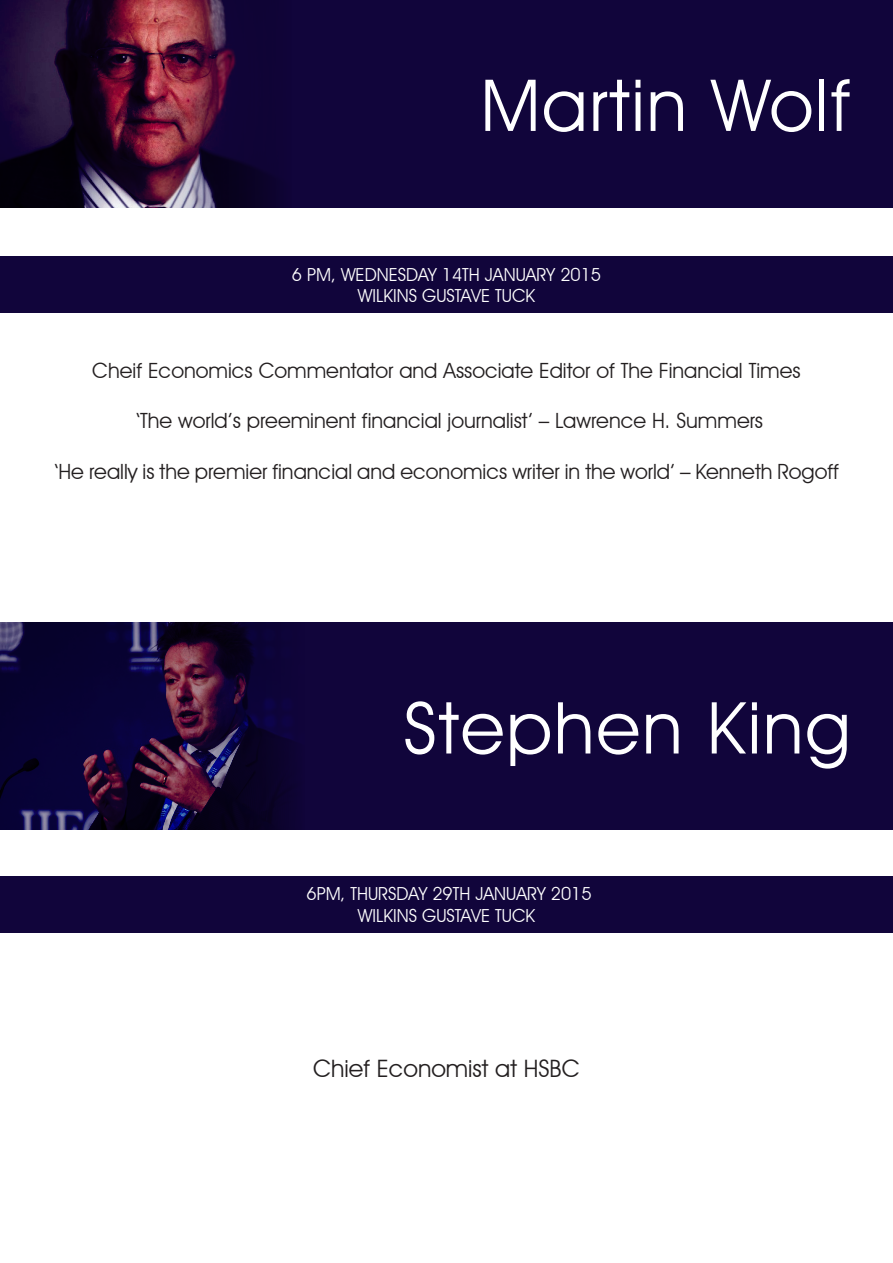
<style>
.page{position:relative;width:893px;height:1263px;background:#fff}
.page>*{position:absolute;margin:0;border:0;box-sizing:border-box;transform-origin:0 0}
.t1{font:72px "Avant Garde IT Cby BT";letter-spacing:.03em;color:#fff}
.t2{font:24px "Avant Garde IT Cby BT";color:#231f20}
.t3{font:21px "Avant Garde IT Cby BT";color:#231f20}
.t4{font:18px "Avant Garde IT Cby BT";color:#fff}
</style>
<div class="page">
<div style="left:0;top:0;width:893px;height:207px;background:#11053b"></div>
<div style="left:0;top:256px;width:893px;height:57px;background:#11053b"></div>
<div style="left:0;top:622px;width:893px;height:208px;background:#11053b"></div>
<div style="left:0;top:876px;width:893px;height:56px;background:#11053b"></div>
<img style="left:0;top:0;width:277px;height:207px">
<img style="left:0;top:622px;width:295px;height:208px">
<p class="t1" style="left:480px;top:62px;width:372px">Martin Wolf</p>
<p class="t4" style="left:292px;top:263px;width:311px">6 PM, WEDNESDAY 14TH JANUARY 2015</p>
<p class="t4" style="left:358px;top:285px;width:179px">WILKINS GUSTAVE TUCK</p>
<p class="t3" style="left:92px;top:358px;width:710px">Cheif Economics Commentator and Associate Editor of The Financial Times</p>
<p class="t3" style="left:136px;top:408px;width:629px">‘The world’s preeminent financial journalist’ – Lawrence H. Summers</p>
<p class="t3" style="left:54px;top:459px;width:786px">‘He really is the premier financial and economics writer in the world’ – Kenneth Rogoff</p>
<p class="t1" style="left:403px;top:684px;width:449px">Stephen King</p>
<p class="t4" style="left:306px;top:883px;width:287px">6PM, THURSDAY 29TH JANUARY 2015</p>
<p class="t4" style="left:358px;top:904px;width:179px">WILKINS GUSTAVE TUCK</p>
<p class="t2" style="left:313px;top:1054px;width:268px">Chief Economist at HSBC</p>
</div>
